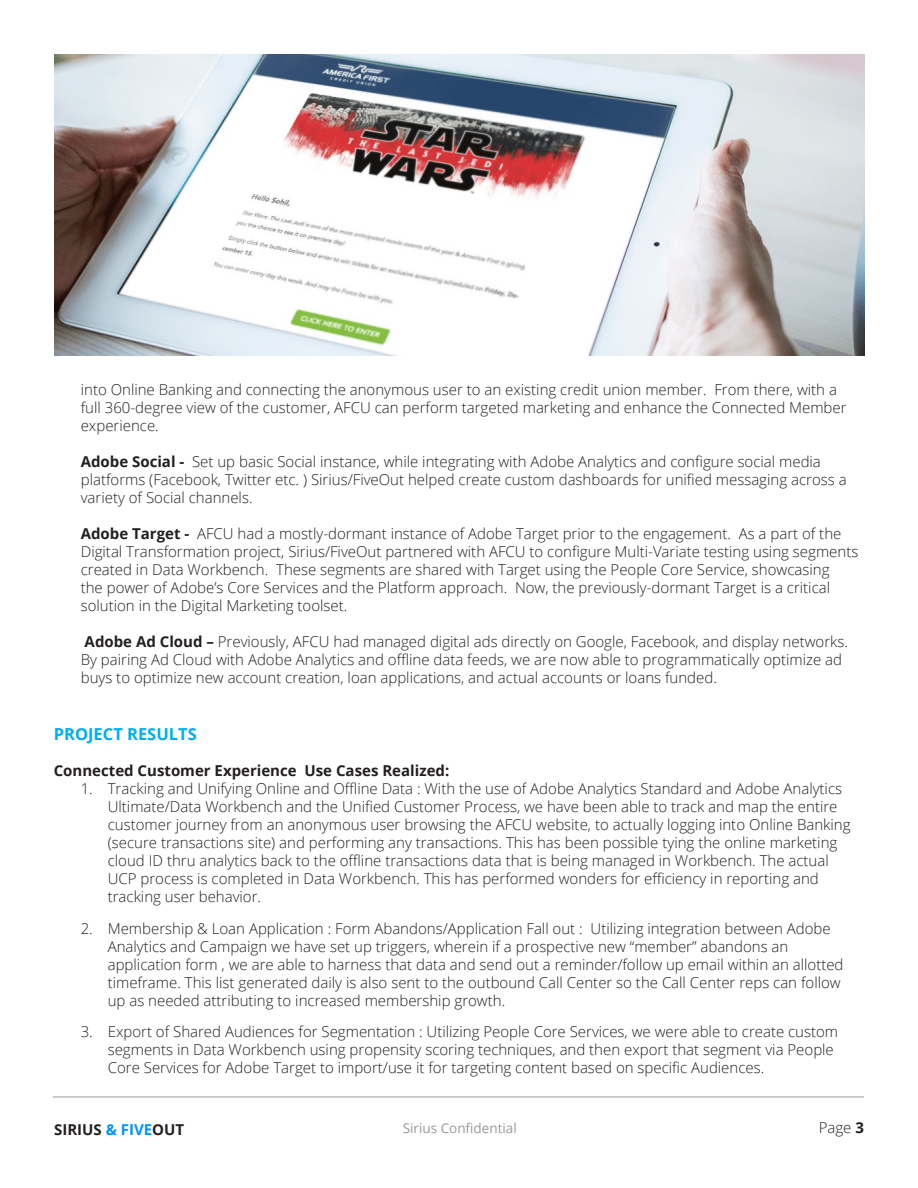
<style>
.page{position:relative;width:918px;height:1188px;background:#fff}
.page>*{position:absolute;margin:0;border:0;box-sizing:border-box;transform-origin:0 0}
.t1{font:700 16.5px "Open Sans";color:#00aeef}
.t2{font:300 15px/18px "Open Sans";color:#231f20}
.t3{font:700 15px "Open Sans";color:#231f20}
.t4{font:13.5px "Open Sans";color:#999}
.s1{font-weight:700}
.s2{color:#0092ff}
</style>
<div class="page">
<hr style="left:53px;top:1096px;width:811px;height:2px;background:#bcbdc0">
<img style="left:54px;top:54px;width:810px;height:301px">
<p class="t2" style="left:81px;top:380px;width:767px">into Online Banking and connecting the anonymous user to an existing credit union member. From there, with a full 360-degree view of the customer, AFCU can perform targeted marketing and enhance the Connected Member experience.</p>
<p class="t2" style="left:81px;top:452px;width:767px"><span class="s1">Adobe Social -</span> Set up basic Social instance, while integrating with Adobe Analytics and configure social media platforms (Facebook, Twitter etc. ) Sirius/FiveOut helped create custom dashboards for unified messaging across a variety of Social channels.</p>
<p class="t2" style="left:81px;top:524px;width:779px"><span class="s1">Adobe Target -</span> AFCU had a mostly-dormant instance of Adobe Target prior to the engagement. As a part of the Digital Transformation project, Sirius/FiveOut partnered with AFCU to configure Multi-Variate testing using segments created in Data Workbench. These segments are shared with Target using the People Core Service, showcasing<br>the power of Adobe’s Core Services and the Platform approach. Now, the previously-dormant Target is a critical solution in the Digital Marketing toolset.</p>
<p class="t2" style="left:81px;top:632px;width:769px"><span class="s1">Adobe Ad Cloud –</span> Previously, AFCU had managed digital ads directly on Google, Facebook, and display networks.<br>By pairing Ad Cloud with Adobe Analytics and offline data feeds, we are now able to programmatically optimize ad buys to optimize new account creation, loan applications, and actual accounts or loans funded.</p>
<p class="t1" style="left:54px;top:723px;width:145px">PROJECT RESULTS</p>
<p class="t3" style="left:54px;top:760px;width:397px">Connected Customer Experience Use Cases Realized:</p>
<p class="t2" style="left:108px;top:780px;width:744px;text-indent:-27px">1. Tracking and Unifying Online and Offline Data : With the use of Adobe Analytics Standard and Adobe Analytics Ultimate/Data Workbench and the Unified Customer Process, we have been able to track and map the entire customer journey from an anonymous user browsing the AFCU website, to actually logging into Online Banking (secure transactions site) and performing any transactions. This has been possible tying the online marketing cloud ID thru analytics back to the offline transactions data that is being managed in Workbench. The actual UCP process is completed in Data Workbench. This has performed wonders for efficiency in reporting and tracking user behavior.</p>
<p class="t2" style="left:108px;top:919px;width:737px;text-indent:-27px">2. Membership &amp; Loan Application : Form Abandons/Application Fall out : Utilizing integration between Adobe Analytics and Campaign we have set up triggers, wherein if a prospective new “member” abandons an application form , we are able to harness that data and send out a reminder/follow up email within an allotted timeframe. This list generated daily is also sent to the outbound Call Center so the Call Center reps can follow up as needed attributing to increased membership growth.</p>
<p class="t2" style="left:108px;top:1023px;width:732px;text-indent:-27px">3. Export of Shared Audiences for Segmentation : Utilizing People Core Services, we were able to create custom segments in Data Workbench using propensity scoring techniques, and then export that segment via People<br>Core Services for Adobe Target to import/use it for targeting content based on specific Audiences.</p>
<p class="t3" style="left:54px;top:1118px;width:132px">SIRIUS <span class="s2">&amp; FIVE</span>OUT</p>
<p class="t4" style="left:403px;top:1119px;width:116px">Sirius Confidential</p>
<p class="t2" style="left:819px;top:1118px;width:47px">Page <span class="s1">3</span></p>
</div>
